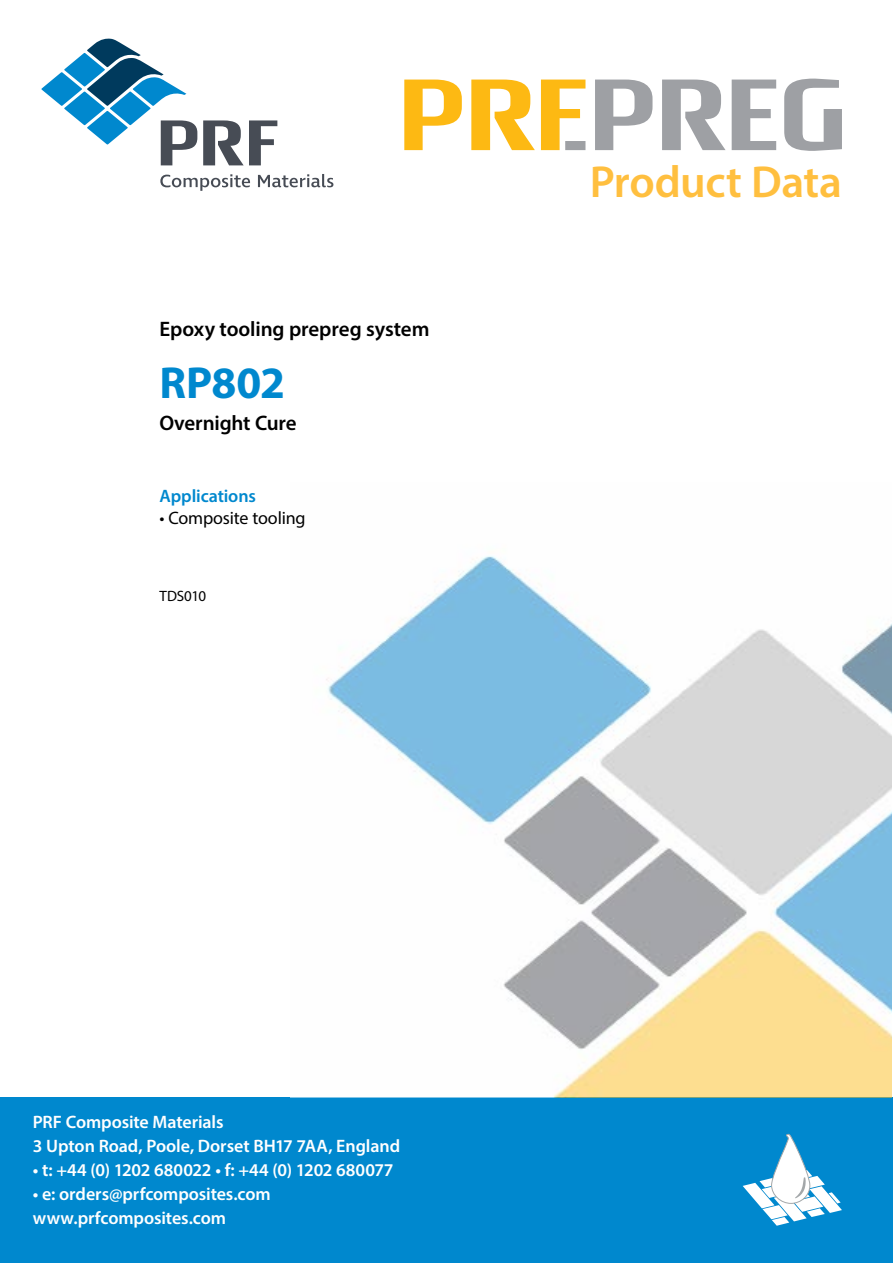
<style>
.page{position:relative;width:893px;height:1263px;background:#fff}
.page>*{position:absolute;margin:0;border:0;box-sizing:border-box;transform-origin:0 0}
.t1{font:600 45px "Myriad Pro";letter-spacing:-.01em;color:#ffbf3f}
.t2{font:700 45px "Myriad Pro";letter-spacing:-.01em;color:#0088ce}
.t3{font:600 21px "Myriad Pro";letter-spacing:-.005em;color:#000}
.t4{font:600 18px/24px "Myriad Pro";letter-spacing:-.005em;color:#fff}
.t5{font:18px "Myriad Pro";letter-spacing:-.01em;color:#000}
.t6{font:600 18px "Myriad Pro";letter-spacing:-.005em;color:#0088ce}
.t7{font:15px "Myriad Pro";letter-spacing:-.01em;color:#000}
</style>
<div class="page">
<div style="left:0;top:1097px;width:893px;height:166px;background:#0088ce"></div>
<img style="left:326px;top:556px;width:566px;height:541px">
<svg style="left:743px;top:1134px;width:99px;height:92px"></svg>
<svg style="left:160px;top:174px;width:90px;height:17px"></svg>
<svg style="left:258px;top:174px;width:75px;height:13px"></svg>
<svg style="left:203px;top:120px;width:74px;height:45px"></svg>
<svg style="left:41px;top:39px;width:156px;height:126px"></svg>
<svg style="left:404px;top:80px;width:131px;height:70px"></svg>
<svg style="left:595px;top:79px;width:247px;height:72px"></svg>
<svg style="left:541px;top:80px;width:44px;height:70px"></svg>
<div style="left:565px;top:141px;width:20px;height:9px;background:#9ea0a4"></div>
<p class="t3" style="left:159px;top:316px;width:271px">Epoxy tooling prepreg system</p>
<h1 class="t2" style="left:159px;top:353px;width:127px">RP802</h1>
<p class="t3" style="left:159px;top:409px;width:139px">Overnight Cure</p>
<p class="t6" style="left:159px;top:484px;width:98px">Applications</p>
<p class="t5" style="left:159px;top:506px;width:148px">• Composite tooling</p>
<p class="t7" style="left:159px;top:587px;width:48px">TDS010</p>
<h1 class="t1" style="left:590px;top:153px;width:254px">Product Data</h1>
<p class="t4" style="left:33px;top:1109px;width:369px">PRF Composite Materials<br>3 Upton Road, Poole, Dorset BH17 7AA, England</p>
<p class="t4" style="left:33px;top:1157px;width:362px">• t: +44 (0) 1202 680022 • f: +44 (0) 1202 680077</p>
<p class="t4" style="left:33px;top:1181px;width:239px">• e: orders@prfcomposites.com www.prfcomposites.com</p>
</div>
